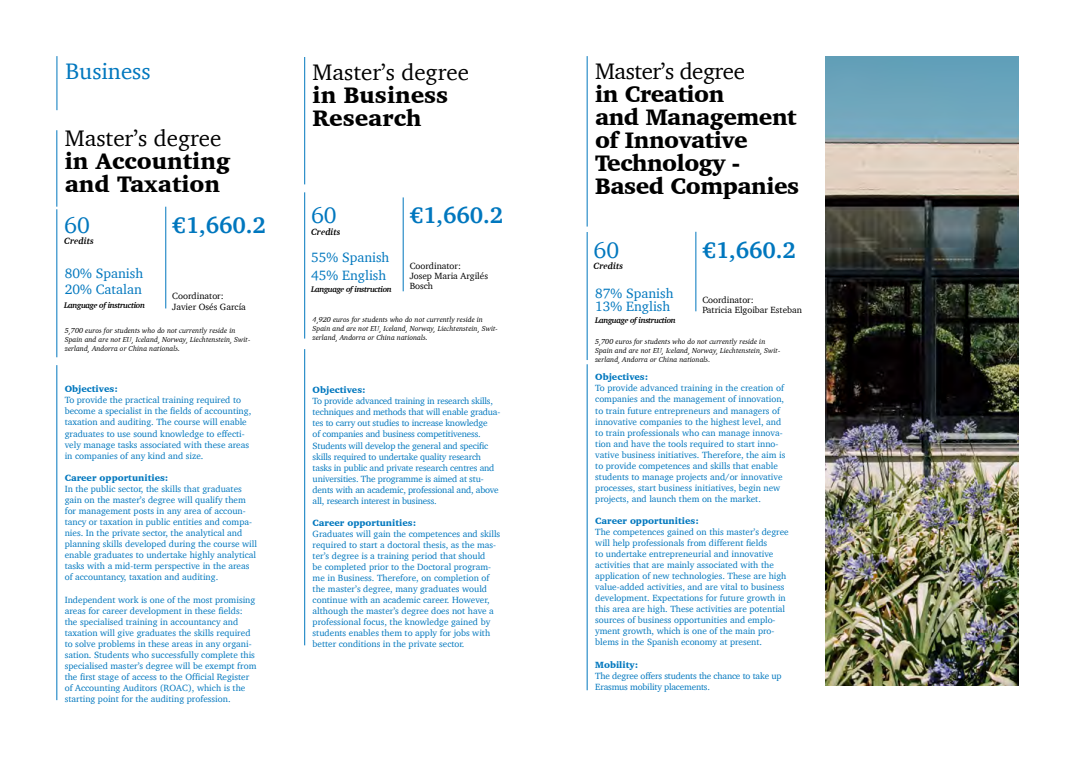
<style>
.page{position:relative;width:1089px;height:769px;background:#fff}
.page>*{position:absolute;margin:0;border:0;box-sizing:border-box;transform-origin:0 0}
.t1{font:900 23px/23px "Charter";letter-spacing:-.02em;color:#000}
.t2{font:900 23px/23px "Charter";color:#000}
.t3{font:23px "Charter";color:#000}
.t4{font:700 23px "Charter";color:#0077be}
.t5{font:23px "Charter";color:#0077be}
.t6{font:23px "Charter";letter-spacing:-.02em;color:#000}
.t7{font:13.8px/15.7px "Charter";color:#0077be}
.t8{font:9.2px/11px "Charter";color:#0077be}
.t9{font:9.2px/11px "Charter";letter-spacing:-.02em;color:#0077be}
.t10{font:900 9.2px "Charter";color:#0077be}
.t11{font:9.2px/10.1px "Charter";color:#000}
.t12{font:italic 700 9.2px "Charter";color:#000}
.t13{font:italic 700 8.3px "Charter";letter-spacing:-.05em;color:#000}
.t14{font:italic 7.4px/9.2px "Charter";color:#000}
</style>
<div class="page">
<hr style="left:57px;top:56px;width:1px;height:54px;background:#0077be">
<hr style="left:57px;top:365px;width:1px;height:334px;background:#0077be">
<hr style="left:57px;top:130px;width:1px;height:76px;background:#0077be">
<hr style="left:57px;top:209px;width:1px;height:148px;background:#0077be">
<hr style="left:166px;top:206px;width:1px;height:102px;background:#0077be">
<hr style="left:304px;top:192px;width:1px;height:146px;background:#0077be">
<hr style="left:304px;top:349px;width:1px;height:296px;background:#0077be">
<hr style="left:304px;top:57px;width:1px;height:127px;background:#0077be">
<hr style="left:403px;top:197px;width:1px;height:94px;background:#0077be">
<hr style="left:587px;top:364px;width:1px;height:326px;background:#0077be">
<hr style="left:587px;top:56px;width:1px;height:170px;background:#0077be">
<hr style="left:587px;top:232px;width:1px;height:128px;background:#0077be">
<hr style="left:695px;top:232px;width:1px;height:79px;background:#0077be">
<img style="left:825px;top:57px;width:193px;height:627px">
<h1 class="t5" style="left:65px;top:51px;width:87px">Business</h1>
<h1 class="t3" style="left:65px;top:118px;width:158px">Master’s degree</h1>
<h1 class="t2" style="left:65px;top:149px;width:167px">in Accounting and Taxation</h1>
<h1 class="t5" style="left:64px;top:205px;width:27px">60</h1>
<p class="t12" style="left:64px;top:233px;width:31px">Credits</p>
<h2 class="t7" style="left:65px;top:265px;width:80px">80% Spanish<br>20% Catalan</h2>
<p class="t13" style="left:64px;top:298px;width:82px">Language of instruction</p>
<h1 class="t4" style="left:172px;top:205px;width:95px">€1,660.2</h1>
<p class="t11" style="left:172px;top:290px;width:75px;line-height:11.1px">Coordinator:<br>Javier Osés García</p>
<p class="t14" style="left:65px;top:325px;width:187px">5,700 euros for students who do not currently reside in<br>Spain and are not EU, Iceland, Norway, Liechtenstein, Swit&shy;zerland, Andorra or China nationals.</p>
<p class="t10" style="left:65px;top:383px;width:55px">Objectives:</p>
<p class="t8" style="left:65px;top:394px;width:188px">To provide the practical training required to become a specialist in the fields of accounting, taxation and auditing. The course will enable graduates to use sound knowledge to effecti&shy;vely manage tasks associated with these areas in companies of any kind and size.</p>
<p class="t10" style="left:65px;top:471px;width:105px">Career opportunities:</p>
<p class="t8" style="left:65px;top:483px;width:194px">In the public sector, the skills that graduates gain on the master’s degree will qualify them for management posts in any area of accoun&shy;tancy or taxation in public entities and compa&shy;nies. In the private sector, the analytical and planning skills developed during the course will enable graduates to undertake highly analytical tasks with a mid-term perspective in the areas of accountancy, taxation and auditing.</p>
<p class="t8" style="left:65px;top:593px;width:193px">Independent work is one of the most promising areas for career development in these fields: the specialised training in accountancy and taxation will give graduates the skills required to solve problems in these areas in any organi&shy;sation. Students who successfully complete this specialised master’s degree will be exempt from the first stage of access to the Official Register of Accounting Auditors (ROAC), which is the starting point for the auditing profession.</p>
<h1 class="t3" style="left:312px;top:52px;width:158px">Master’s degree</h1>
<h1 class="t2" style="left:312px;top:83px;width:137px">in Business<br>Research</h1>
<h1 class="t6" style="left:595px;top:51px;width:151px">Master’s degree</h1>
<h1 class="t1" style="left:595px;top:82px;width:206px">in Creation<br>and Management of Innovative<br>Technology -<br>Based Companies</h1>
<h1 class="t5" style="left:311px;top:196px;width:27px">60</h1>
<p class="t12" style="left:311px;top:223px;width:31px">Credits</p>
<h1 class="t4" style="left:409px;top:195px;width:95px">€1,660.2</h1>
<p class="t11" style="left:409px;top:260px;width:80px">Coordinator:<br>Josep Maria Argilés<br>Bosch</p>
<p class="t14" style="left:312px;top:314px;width:187px">4,920 euros for students who do not currently reside in<br>Spain and are not EU, Iceland, Norway, Liechtenstein, Swit&shy;zerland, Andorra or China nationals.</p>
<h1 class="t5" style="left:593px;top:230px;width:27px">60</h1>
<p class="t12" style="left:593px;top:258px;width:31px">Credits</p>
<h1 class="t4" style="left:702px;top:230px;width:95px">€1,660.2</h1>
<p class="t11" style="left:702px;top:294px;width:101px">Coordinator:<br>Patricia Elgoibar Esteban</p>
<h2 class="t7" style="left:311px;top:248px;width:80px;line-height:17.5px">55% Spanish<br>45% English</h2>
<p class="t13" style="left:311px;top:282px;width:82px">Language of instruction</p>
<h2 class="t7" style="left:595px;top:285px;width:80px;line-height:13.8px">87% Spanish<br>13% English</h2>
<p class="t13" style="left:595px;top:313px;width:82px">Language of instruction</p>
<p class="t14" style="left:595px;top:337px;width:187px">5,700 euros for students who do not currently reside in<br>Spain and are not EU, Iceland, Norway, Liechtenstein, Swit&shy;zerland, Andorra or China nationals.</p>
<p class="t10" style="left:312px;top:384px;width:55px">Objectives:</p>
<p class="t9" style="left:312px;top:395px;width:189px">To provide advanced training in research skills, techniques and methods that will enable gradua&shy;tes to carry out studies to increase knowledge<br>of companies and business competitiveness.<br>Students will develop the general and specific skills required to undertake quality research tasks in public and private research centres and universities. The programme is aimed at stu&shy;dents with an academic, professional and, above all, research interest in business.</p>
<p class="t10" style="left:312px;top:516px;width:105px">Career opportunities:</p>
<p class="t8" style="left:312px;top:528px;width:189px">Graduates will gain the competences and skills required to start a doctoral thesis, as the mas&shy;ter’s degree is a training period that should<br>be completed prior to the Doctoral program&shy;me in Business. Therefore, on completion of the master’s degree, many graduates would continue with an academic career. However, although the master’s degree does not have a professional focus, the knowledge gained by students enables them to apply for jobs with better conditions in the private sector.</p>
<p class="t10" style="left:595px;top:371px;width:55px">Objectives:</p>
<p class="t8" style="left:595px;top:382px;width:192px">To provide advanced training in the creation of companies and the management of innovation, to train future entrepreneurs and managers of innovative companies to the highest level, and to train professionals who can manage innova&shy;tion and have the tools required to start inno&shy;vative business initiatives. Therefore, the aim is to provide competences and skills that enable students to manage projects and/or innovative processes, start business initiatives, begin new projects, and launch them on the market.</p>
<p class="t10" style="left:595px;top:515px;width:105px">Career opportunities:</p>
<p class="t8" style="left:595px;top:526px;width:195px">The competences gained on this master’s degree will help professionals from different fields<br>to undertake entrepreneurial and innovative activities that are mainly associated with the application of new technologies. These are high value-added activities, and are vital to business development. Expectations for future growth in this area are high. These activities are potential sources of business opportunities and emplo&shy;yment growth, which is one of the main pro&shy;blems in the Spanish economy at present.</p>
<p class="t10" style="left:595px;top:658px;width:45px">Mobility:</p>
<p class="t9" style="left:595px;top:669px;width:188px">The degree offers students the chance to take up<br>Erasmus mobility placements.</p>
</div>
